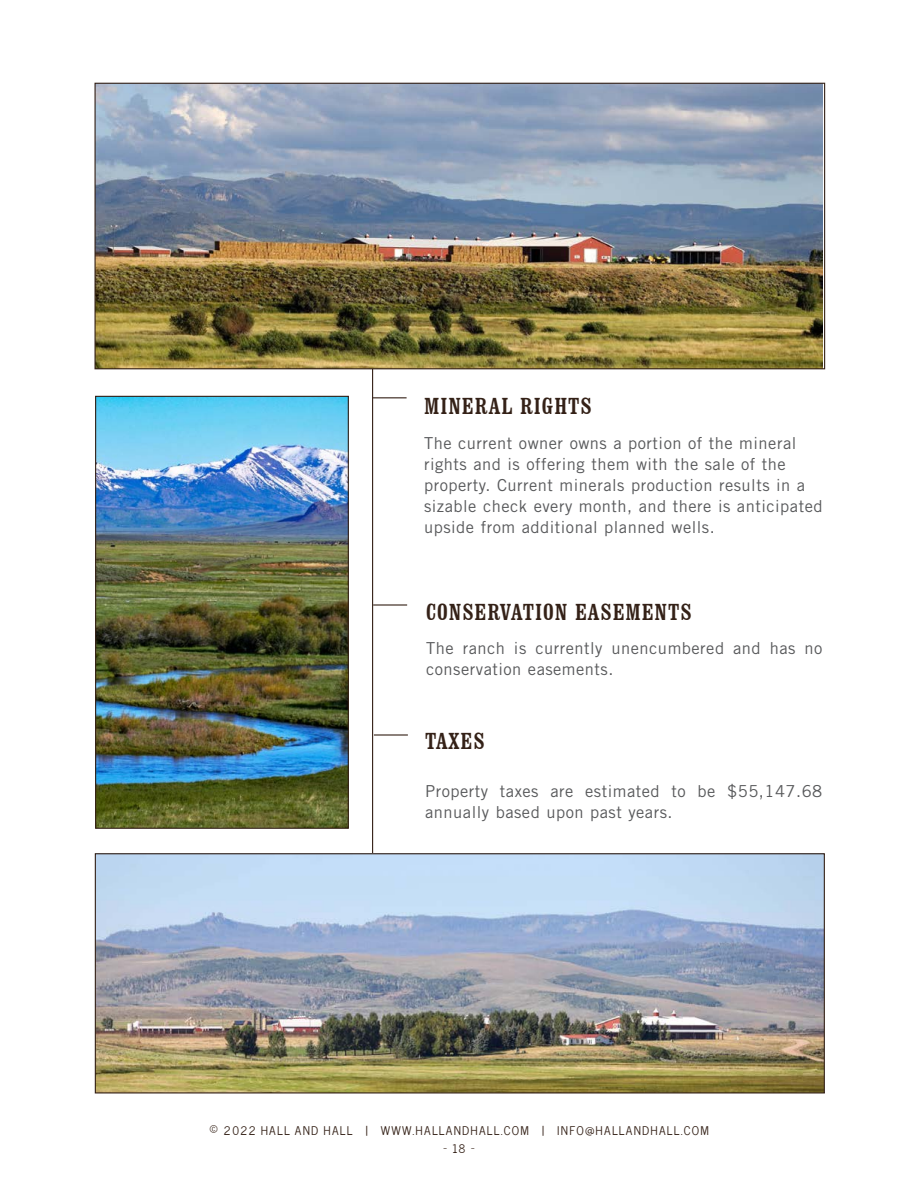
<style>
.page{position:relative;width:918px;height:1188px;background:#fff}
.page>*{position:absolute;margin:0;border:0;box-sizing:border-box;transform-origin:0 0}
.t1{font:condensed 24px "Clarendon BT";letter-spacing:.04em;color:#342117}
.t2{font:16.5px/21px "Trade Gothic LT Std";letter-spacing:.03em;color:#58595b}
.t3{font:12px "News Cycle";letter-spacing:.1em;color:#342117}
.s1{font-size:16.5px}
</style>
<div class="page">
<hr style="left:372px;top:321px;width:1px;height:562px;background:#342117">
<hr style="left:373px;top:397px;width:34px;height:1px;background:#342117">
<hr style="left:373px;top:604px;width:34px;height:2px;background:#342117">
<hr style="left:374px;top:734px;width:34px;height:2px;background:#342117">
<img style="left:97px;top:855px;width:726px;height:237px">
<div style="left:95px;top:853px;width:730px;height:241px;border:1px solid #342117"></div>
<img style="left:96px;top:85px;width:726px;height:282px">
<img style="left:97px;top:398px;width:250px;height:429px">
<div style="left:95px;top:396px;width:254px;height:433px;border:1px solid #342117"></div>
<h1 class="t1" style="left:424px;top:391px;width:169px">MINERAL RIGHTS</h1>
<p class="t2" style="left:424px;top:432px;width:400px">The current owner owns a portion of the mineral rights and is offering them with the sale of the property. Current minerals production results in a sizable check every month, and there is anticipated upside from additional planned wells.</p>
<h1 class="t1" style="left:426px;top:597px;width:267px">CONSERVATION EASEMENTS</h1>
<p class="t2" style="left:426px;top:638px;width:398px">The ranch is currently unencumbered and has no conservation easements.</p>
<h1 class="t1" style="left:425px;top:726px;width:61px">TAXES</h1>
<p class="t2" style="left:425px;top:780px;width:399px">Property taxes are estimated to be $55,147.68 annually based upon past years.</p>
<p class="t3" style="left:209px;top:1120px;width:501px"><span class="s1">©</span> 2022 HALL AND HALL | WWW.HALLANDHALL.COM | INFO@HALLANDHALL.COM</p>
<p class="t3" style="left:443px;top:1138px;width:32px">— 18 –</p>
</div>
